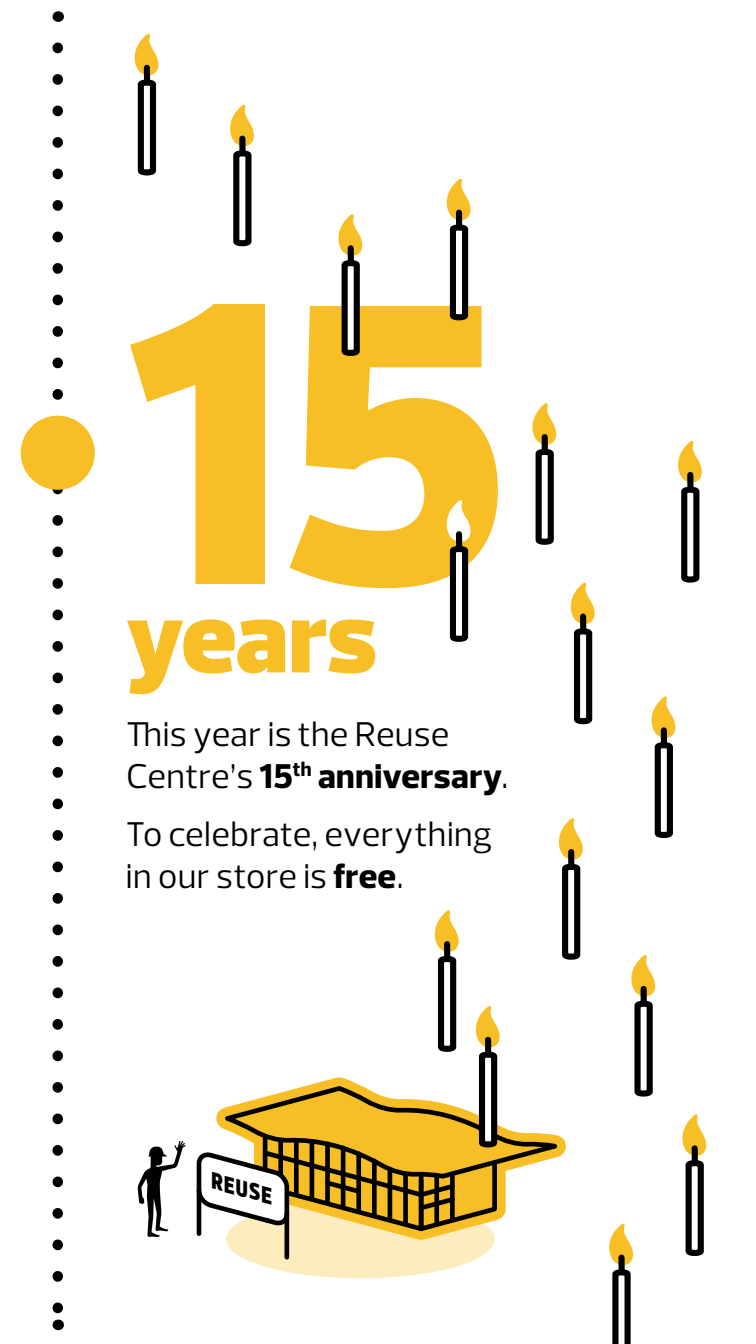
<style>
.page{position:relative;width:756px;height:1344px;background:#fff}
.page>*{position:absolute;margin:0;border:0;box-sizing:border-box;transform-origin:0 0}
.t1{font:900 408.8px "Prelo";color:#f8be26}
.t2{font:900 103.95px "Prelo";letter-spacing:-.005em;color:#f8be26}
.t3{font:35px/42px "Prelo";letter-spacing:.01em;color:#000}
.t4{font:italic 900 23.45px "Prelo Condensed";color:#010101;scale:1.04 1}
.s1{font-weight:800}
</style>
<div class="page">
<svg style="left:52px;top:48px;width:11px;height:1260px"></svg>
<div style="left:21px;top:415px;width:74px;height:75px;background:#f8be26;border-radius:50%"></div>
<div style="left:226px;top:1199px;width:269px;height:79px;background:#fdecbe;border-radius:50%"></div>
<hr style="left:285px;top:1213px;width:4px;height:43px;background:#010101">
<svg style="left:138px;top:1140px;width:48px;height:97px"></svg>
<svg style="left:196px;top:818px;width:387px;height:433px"></svg>
<div style="left:568px;top:852px;width:6px;height:12px;background:#000"></div>
<svg style="left:651px;top:696px;width:25px;height:143px"></svg>
<div style="left:661px;top:730px;width:6px;height:13px;background:#000"></div>
<svg style="left:570px;top:582px;width:25px;height:143px"></svg>
<div style="left:580px;top:616px;width:6px;height:13px;background:#000"></div>
<svg style="left:532px;top:403px;width:25px;height:142px"></svg>
<div style="left:542px;top:437px;width:6px;height:13px;background:#000"></div>
<svg style="left:446px;top:178px;width:25px;height:143px"></svg>
<div style="left:456px;top:213px;width:6px;height:12px;background:#000"></div>
<svg style="left:338px;top:214px;width:25px;height:142px"></svg>
<div style="left:348px;top:248px;width:6px;height:13px;background:#000"></div>
<svg style="left:230px;top:104px;width:24px;height:143px"></svg>
<div style="left:239px;top:139px;width:7px;height:12px;background:#000"></div>
<svg style="left:134px;top:33px;width:25px;height:143px"></svg>
<div style="left:144px;top:68px;width:6px;height:13px;background:#000"></div>
<svg style="left:678px;top:441px;width:24px;height:142px"></svg>
<div style="left:687px;top:475px;width:7px;height:12px;background:#000"></div>
<svg style="left:631px;top:955px;width:25px;height:142px"></svg>
<div style="left:641px;top:988px;width:6px;height:13px;background:#000"></div>
<svg style="left:682px;top:1114px;width:25px;height:142px"></svg>
<div style="left:692px;top:1148px;width:6px;height:12px;background:#000"></div>
<svg style="left:609px;top:1223px;width:24px;height:120px"></svg>
<div style="left:618px;top:1257px;width:7px;height:13px;background:#000"></div>
<svg style="left:449px;top:531px;width:20px;height:111px"></svg>
<div style="left:456px;top:534px;width:6px;height:13px;background:#000"></div>
<h1 class="t1" style="left:126px;top:195px;width:386px">15</h1>
<h2 class="t2" style="left:126px;top:573px;width:252px">years</h2>
<p class="t3" style="left:126px;top:713px;width:384px">This year is the Reuse<br>Centre’s <span class="s1">15</span><sup>th</sup> <span class="s1">anniversary</span>.</p>
<p class="t3" style="left:126px;top:813px;width:368px">To celebrate, everything in our store is <span class="s1">free</span>.</p>
<p class="t4" style="left:217px;top:1166px;width:61px;rotate:15deg">REUSE</p>
</div>
